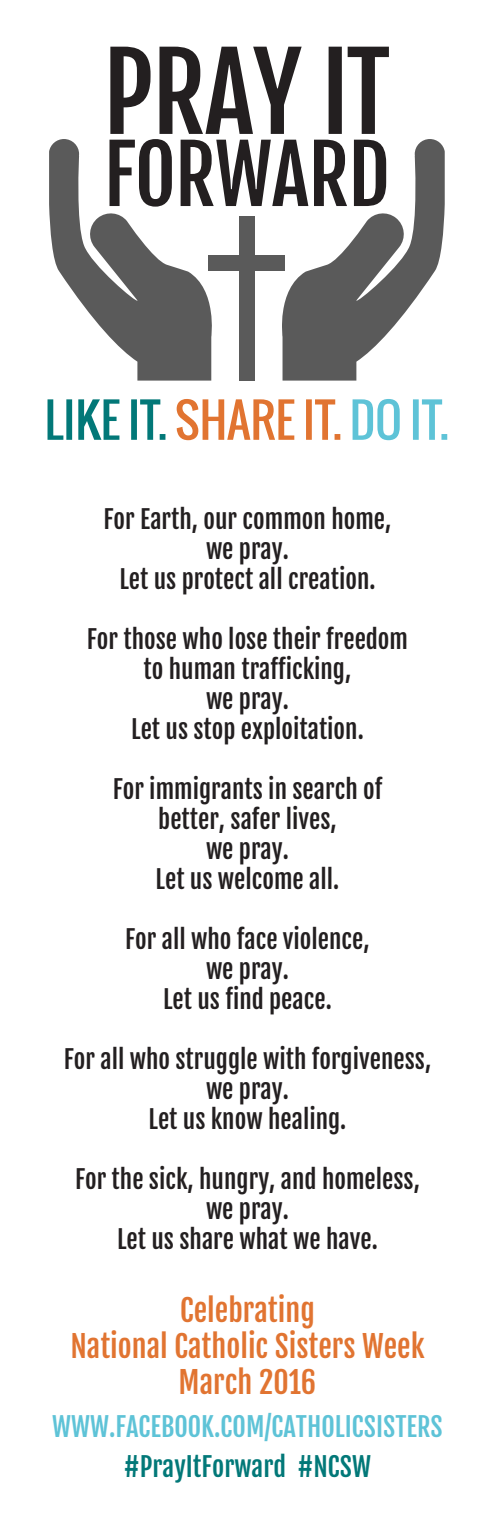
<style>
.page{position:relative;width:495px;height:1530px;background:#fff}
.page>*{position:absolute;margin:0;border:0;box-sizing:border-box;transform-origin:0 0}
.t1{font:30px "Fjalla One";color:#e17431}
.t2{font:26.25px "Fjalla One";color:#5ec3d7}
.t3{font:26.25px "Fjalla One";color:#027878}
.t4{font:25px "Fjalla One";color:#231f20}
.s1{font-size:32.75px}
</style>
<div class="page">
<svg style="left:353px;top:399px;width:94px;height:41px"></svg>
<svg style="left:177px;top:399px;width:163px;height:41px"></svg>
<svg style="left:48px;top:399px;width:117px;height:41px"></svg>
<svg style="left:110px;top:47px;width:279px;height:159px"></svg>
<div style="left:239px;top:216px;width:15px;height:164px;background:#5a5a5a"></div>
<div style="left:208px;top:255px;width:77px;height:16px;background:#5a5a5a"></div>
<svg style="left:49px;top:139px;width:162px;height:242px"></svg>
<svg style="left:283px;top:139px;width:162px;height:242px;fill:#5a5a5a"></svg>
<p class="t4" style="left:104px;top:504px;width:289px">For Earth, our common home,</p>
<p class="t4" style="left:206px;top:534px;width:84px">we pray.</p>
<p class="t4" style="left:119px;top:564px;width:258px">Let us protect all creation.</p>
<p class="t4" style="left:87px;top:624px;width:323px">For those who lose their freedom</p>
<p class="t4" style="left:144px;top:654px;width:209px">to human trafficking,</p>
<p class="t4" style="left:206px;top:684px;width:84px">we pray.</p>
<p class="t4" style="left:131px;top:714px;width:234px">Let us stop exploitation.</p>
<p class="t4" style="left:113px;top:774px;width:271px">For immigrants in search of</p>
<p class="t4" style="left:158px;top:804px;width:180px">better, safer lives,</p>
<p class="t4" style="left:206px;top:834px;width:84px">we pray.</p>
<p class="t4" style="left:156px;top:864px;width:185px">Let us welcome all.</p>
<p class="t4" style="left:125px;top:924px;width:246px">For all who face violence,</p>
<p class="t4" style="left:206px;top:954px;width:84px">we pray.</p>
<p class="t4" style="left:163px;top:984px;width:170px">Let us find peace.</p>
<p class="t4" style="left:64px;top:1044px;width:369px">For all who struggle with forgiveness,</p>
<p class="t4" style="left:206px;top:1074px;width:84px">we pray.</p>
<p class="t4" style="left:149px;top:1104px;width:199px">Let us know healing.</p>
<p class="t4" style="left:75px;top:1164px;width:346px">For the sick, hungry, and homeless,</p>
<p class="t4" style="left:206px;top:1194px;width:84px">we pray.</p>
<p class="t4" style="left:117px;top:1224px;width:262px">Let us share what we have.</p>
<p class="t1" style="left:180px;top:1292px;width:136px">Celebrating</p>
<p class="t1" style="left:70px;top:1328px;width:356px">National Catholic Sisters Week</p>
<p class="t1" style="left:179px;top:1364px;width:139px">March 2016</p>
<p class="t2" style="left:52px;top:1411px;width:392px">WWW.FACEBOOK.COM/CATHOLICSISTERS</p>
<p class="t3" style="left:124px;top:1450px;width:249px"><span class="s1">#</span>PrayItForward <span class="s1">#</span>NCSW</p>
</div>
